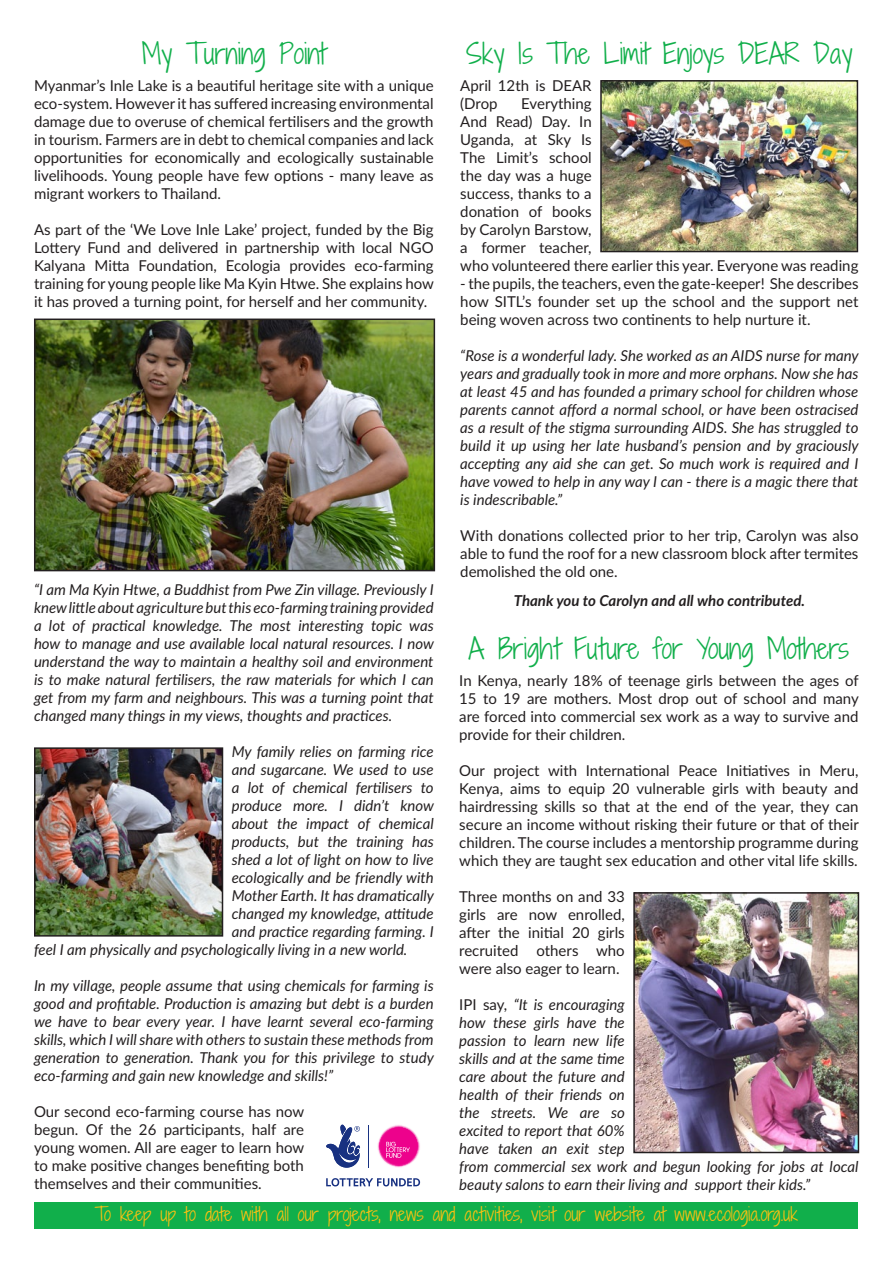
<style>
.page{position:relative;width:893px;height:1263px;background:#fff}
.page>*{position:absolute;margin:0;border:0;box-sizing:border-box;transform-origin:0 0}
.t1{font:300 27px "Shadows Into";color:#11af4b}
.t2{font:300 18px "Shadows Into";color:#fdc011}
.t3{font:italic 15px/18px "Lato";color:#231f20;text-align:justify}
.t4{font:15px/18px "Lato";color:#231f20;text-align:justify}
.t5{font:italic 700 15px "Lato";color:#231f20}
.s1{font-style:normal}
</style>
<div class="page">
<div style="left:35px;top:1202px;width:823px;height:27px;background:#11af4b"></div>
<svg style="left:326px;top:1178px;width:94px;height:8px"></svg>
<hr style="left:368px;top:1125px;width:1px;height:42px;background:#183181">
<svg style="left:326px;top:1124px;width:34px;height:43px"></svg>
<svg style="left:377px;top:1125px;width:43px;height:43px"></svg>
<img style="left:603px;top:83px;width:252px;height:166px">
<div style="left:600px;top:80px;width:258px;height:172px;border:2px solid #231f20"></div>
<img style="left:37px;top:322px;width:395px;height:246px">
<div style="left:34px;top:319px;width:401px;height:252px;border:2px solid #231f20"></div>
<img style="left:37px;top:750px;width:183px;height:183px">
<div style="left:34px;top:747px;width:189px;height:189px;border:2px solid #231f20"></div>
<img style="left:636px;top:895px;width:220px;height:255px">
<div style="left:633px;top:892px;width:226px;height:261px;border:2px solid #231f20"></div>
<p class="t1" style="left:142px;top:34px;width:186px">My Turning Point</p>
<p class="t4" style="left:34px;top:76px;width:401px">Myanmar’s Inle Lake is a beautiful heritage site with a unique eco-system. However it has suffered increasing environmental damage due to overuse of chemical fertilisers and the growth in tourism. Farmers are in debt to chemical companies and lack opportunities for economically and ecologically sustainable livelihoods. Young people have few options - many leave as migrant workers to Thailand.</p>
<p class="t4" style="left:34px;top:220px;width:401px">As part of the ‘We Love Inle Lake’ project, funded by the Big Lottery Fund and delivered in partnership with local NGO Kalyana Mitta Foundation, Ecologia provides eco-farming training for young people like Ma Kyin Htwe. She explains how it has proved a turning point, for herself and her community.</p>
<p class="t3" style="left:34px;top:580px;width:401px">“I am Ma Kyin Htwe, a Buddhist from Pwe Zin village. Previously I knew little about agriculture but this eco-farming training provided a lot of practical knowledge. The most interesting topic was how to manage and use available local natural resources. I now understand the way to maintain a healthy soil and environment is to make natural fertilisers, the raw materials for which I can get from my farm and neighbours. This was a turning point that changed many things in my views, thoughts and practices.</p>
<p class="t3" style="left:232px;top:742px;width:203px">My family relies on farming rice</p>
<p class="t3" style="left:232px;top:760px;width:203px">and sugarcane. We used to use</p>
<p class="t3" style="left:232px;top:778px;width:203px">a lot of chemical fertilisers to</p>
<p class="t3" style="left:232px;top:796px;width:204px">produce more. I didn’t know</p>
<p class="t3" style="left:232px;top:814px;width:203px">about the impact of chemical</p>
<p class="t3" style="left:232px;top:832px;width:203px">products, but the training has</p>
<p class="t3" style="left:232px;top:850px;width:203px">shed a lot of light on how to live</p>
<p class="t3" style="left:232px;top:868px;width:203px">ecologically and be friendly with</p>
<p class="t3" style="left:232px;top:886px;width:204px">Mother Earth. It has dramatically</p>
<p class="t3" style="left:232px;top:904px;width:203px">changed my knowledge, attitude</p>
<p class="t3" style="left:232px;top:922px;width:203px">and practice regarding farming. I</p>
<p class="t3" style="left:34px;top:940px;width:375px">feel I am physically and psychologically living in a new world.</p>
<p class="t3" style="left:34px;top:976px;width:401px">In my village, people assume that using chemicals for farming is good and profitable. Production is amazing but debt is a burden we have to bear every year. I have learnt several eco-farming skills, which I will share with others to sustain these methods from generation to generation. Thank you for this privilege to study eco-farming and gain new knowledge and skills!”</p>
<p class="t4" style="left:34px;top:1102px;width:272px">Our second eco-farming course has now begun. Of the 26 participants, half are young women. All are eager to learn how to make positive changes benefiti ng both themselves and their communities.</p>
<p class="t1" style="left:466px;top:34px;width:388px">Sky Is The Limit Enjoys DEAR Day</p>
<p class="t4" style="left:460px;top:76px;width:133px">April 12th is DEAR (Drop</p>
<p class="t4" style="left:460px;top:94px;width:400px;text-align:left;text-indent:61px">Everything<br>And Read) Day. In<br>Uganda, at Sky Is<br>The Limit’s school<br>the day was a huge<br>success, thanks to a<br>donation of books<br>by Carolyn Barstow,<br>a former teacher,<br>who volunteered there earlier this year. Everyone was reading</p>
<p class="t4" style="left:460px;top:274px;width:400px">- the pupils, the teachers, even the gate-keeper! She describes how SITL’s founder set up the school and the support net being woven across two continents to help nurture it.</p>
<p class="t3" style="left:460px;top:346px;width:400px">“Rose is a wonderful lady. She worked as an AIDS nurse for many years and gradually took in more and more orphans. Now she has at least 45 and has founded a primary school for children whose parents cannot afford a normal school, or have been ostracised as a result of the stigma surrounding AIDS. She has struggled to build it up using her late husband’s pension and by graciously accepting any aid she can get. So much work is required and I have vowed to help in any way I can - there is a magic there that is indescribable.”</p>
<p class="t4" style="left:460px;top:526px;width:400px">With donations collected prior to her trip, Carolyn was also able to fund the roof for a new classroom block after termites demolished the old one.</p>
<p class="t5" style="left:514px;top:589px;width:293px">Thank you to Carolyn and all who contributed.</p>
<p class="t1" style="left:469px;top:628px;width:382px">A Bright Future for Young Mothers</p>
<p class="t4" style="left:459px;top:670px;width:401px">In Kenya, nearly 18% of teenage girls between the ages of 15 to 19 are mothers. Most drop out of school and many are forced into commercial sex work as a way to survive and provide for their children.</p>
<p class="t4" style="left:459px;top:760px;width:401px">Our project with International Peace Initiatives in Meru, Kenya, aims to equip 20 vulnerable girls with beauty and hairdressing skills so that at the end of the year, they can secure an income without risking their future or that of their children. The course includes a mentorship programme during which they are taught sex education and other vital life skills.</p>
<p class="t4" style="left:459px;top:886px;width:167px">Three months on and 33 girls are now enrolled, after the initial 20 girls recruited others who were also eager to learn.</p>
<p class="t3" style="left:459px;top:994px;width:401px;text-align:left"><span class="s1">IPI say,</span> “It is encouraging<br>how these girls have the<br>passion to learn new life<br>skills and at the same time<br>care about the future and<br>health of their friends on<br>the streets. We are so<br>excited to report that 60%<br>have taken an exit step<br>from commercial sex work and begun looking for jobs at local beauty salons to earn their living and support their kids.”</p>
<p class="t2" style="left:95px;top:1200px;width:705px">To keep up to date with all our projects, news and activities, visit our website at www.ecologia.org.uk</p>
</div>
